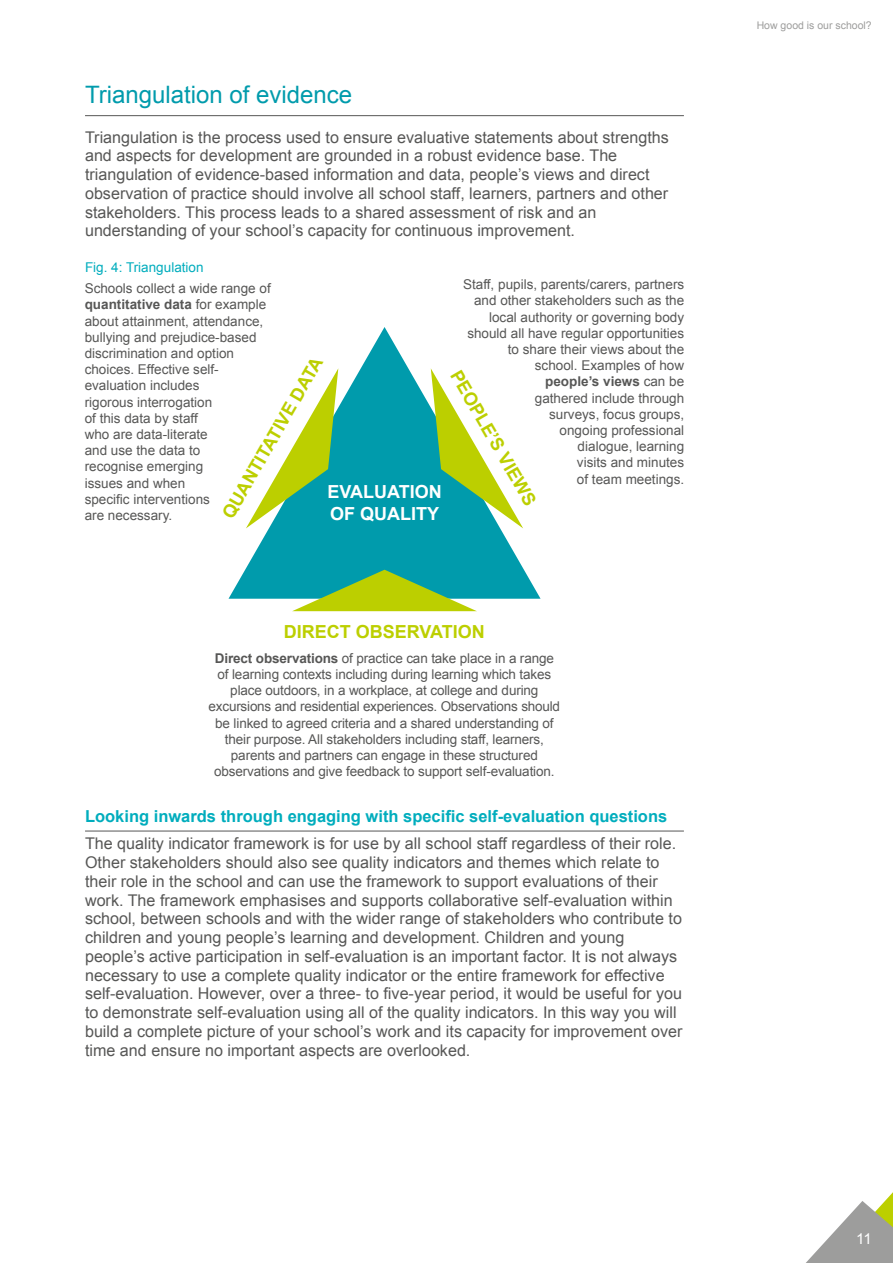
<style>
.page{position:relative;width:893px;height:1263px;background:#fff}
.page>*{position:absolute;margin:0;border:0;box-sizing:border-box;transform-origin:0 0}
.t1{font:24px "Arial";color:#009bac}
.t2{font:700 18px "Arial";color:#bccf00}
.t3{font:700 18px/21.6px "Arial";color:#fff}
.t4{font:700 16.5px "Arial";color:#00adbd}
.t5{font:16.2px/18.8px "Arial";color:#575756}
.t6{font:15px "Arial";color:#fff}
.t7{font:13.5px/16.2px "Arial";color:#575756}
.t8{font:13.5px "Arial";color:#00adbd}
.t9{font:10.5px "Arial";color:#9d9d9c}
.s1{font-weight:700}
</style>
<div class="page">
<svg style="left:806px;top:1192px;width:87px;height:71px"></svg>
<hr style="left:85px;top:115px;width:599px;height:1px;background:#575756">
<hr style="left:85px;top:831px;width:599px;height:1px;background:#575756">
<svg style="left:229px;top:327px;width:312px;height:272px;fill:#009bac"></svg>
<svg style="left:292px;top:570px;width:185px;height:41px"></svg>
<svg style="left:246px;top:368px;width:92px;height:160px"></svg>
<svg style="left:431px;top:368px;width:92px;height:160px"></svg>
<h1 class="t1" style="left:85px;top:78px;width:269px">Triangulation of evidence</h1>
<p class="t5" style="left:85px;top:128px;width:585px">Triangulation is the process used to ensure evaluative statements about strengths and aspects for development are grounded in a robust evidence base. The triangulation of evidence-based information and data, people’s views and direct observation of practice should involve all school staff, learners, partners and other stakeholders. This process leads to a shared assessment of risk and an understanding of your school’s capacity for continuous improvement.</p>
<p class="t8" style="left:85px;top:258px;width:120px">Fig. 4: Triangulation</p>
<p class="t7" style="left:85px;top:280px;width:188px">Schools collect a wide range of <span class="s1">quantitative data</span> for example about attainment, attendance, bullying and prejudice-based discrimination and option choices. Effective self&shy;evaluation includes<br>rigorous interrogation<br>of this data by staff<br>who are data-literate<br>and use the data to<br>recognise emerging<br>issues and when<br>specific interventions<br>are necessary.</p>
<p class="t7" style="left:463px;top:277px;width:223px;text-align:right">Staff, pupils, parents/carers, partners and other stakeholders such as the local authority or governing body should all have regular opportunities to share their views about the school. Examples of how<br><span class="s1">people’s views</span> can be<br>gathered include through<br>surveys, focus groups,<br>ongoing professional<br>dialogue, learning<br>visits and minutes<br>of team meetings.</p>
<p class="t2" style="left:217px;top:511px;width:184px;rotate:-60deg">QUANTITATIVE DATA</p>
<p class="t2" style="left:466px;top:366px;width:155px;rotate:60deg">PEOPLE’S VIEWS</p>
<p class="t3" style="left:327px;top:481px;width:116px">EVALUATION<br>OF QUALITY</p>
<p class="t2" style="left:284px;top:620px;width:203px">DIRECT OBSERVATION</p>
<p class="t7" style="left:209px;top:650px;width:353px;text-align:center"><span class="s1">Direct observations</span> of practice can take place in a range of learning contexts including during learning which takes place outdoors, in a workplace, at college and during excursions and residential experiences. Observations should be linked to agreed criteria and a shared understanding of their purpose. All stakeholders including staff, learners, parents and partners can engage in these structured observations and give feedback to support self-evaluation.</p>
<p class="t4" style="left:85px;top:805px;width:584px">Looking inwards through engaging with specific self-evaluation questions</p>
<p class="t5" style="left:85px;top:834px;width:599px">The quality indicator framework is for use by all school staff regardless of their role.<br>Other stakeholders should also see quality indicators and themes which relate to their role in the school and can use the framework to support evaluations of their work. The framework emphasises and supports collaborative self-evaluation within school, between schools and with the wider range of stakeholders who contribute to children and young people’s learning and development. Children and young people’s active participation in self-evaluation is an important factor. It is not always necessary to use a complete quality indicator or the entire framework for effective self-evaluation. However, over a three- to five-year period, it would be useful for you to demonstrate self-evaluation using all of the quality indicators. In this way you will build a complete picture of your school’s work and its capacity for improvement over time and ensure no important aspects are overlooked.</p>
<p class="t9" style="left:757px;top:18px;width:116px">How good is our school?</p>
<p class="t6" style="left:856px;top:1229px;width:17px">11</p>
</div>
